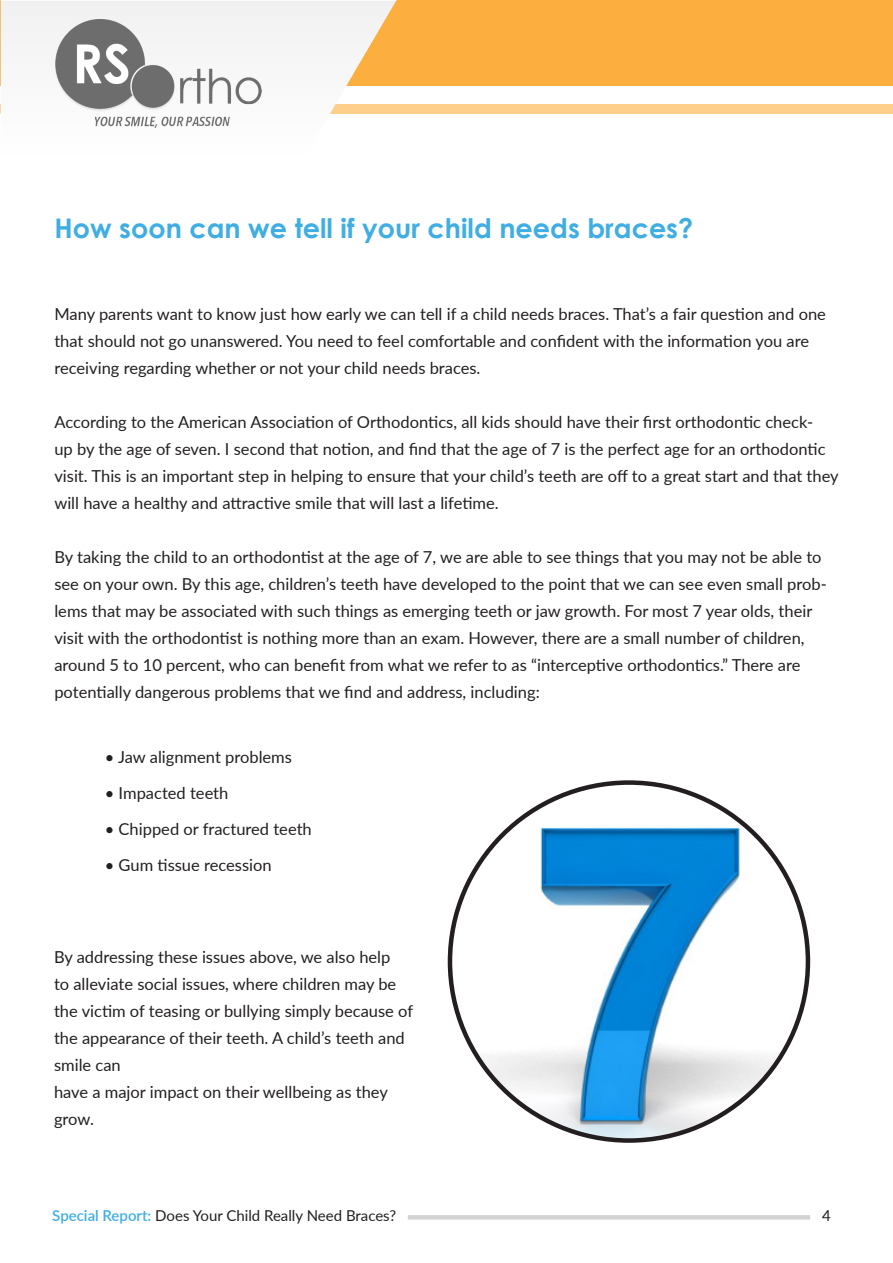
<style>
.page{position:relative;width:893px;height:1263px;background:#fff}
.page>*{position:absolute;margin:0;border:0;box-sizing:border-box;transform-origin:0 0}
.t1{font:700 27px "Century Gothic";color:#40aee3}
.t2{font:16.5px/27px "Lato";color:#231f20}
.t3{font:15px "Lato";color:#231f20}
.s1{font-weight:600;color:#40aee3}
</style>
<div class="page">
<div style="left:1px;top:0;width:892px;height:85px;background:#fcaf3f"></div>
<div style="left:1px;top:104px;width:892px;height:9px;background:#fdcf8b"></div>
<svg style="left:1px;top:1px;width:396px;height:113px"></svg>
<img style="left:54px;top:20px;width:207px;height:108px">
<hr style="left:408px;top:1215px;width:402px;height:4px;background:#d3d3d3">
<img style="left:450px;top:782px;width:358px;height:358px;border-radius:179px">
<p class="t1" style="left:54px;top:208px;width:640px">How soon can we tell if your child needs braces?</p>
<p class="t2" style="left:54px;top:300px;width:773px">Many parents want to know just how early we can tell if a child needs braces. That’s a fair question and one that should not go unanswered. You need to feel comfortable and confident with the information you are receiving regarding whether or not your child needs braces.</p>
<p class="t2" style="left:54px;top:408px;width:786px">According to the American Association of Orthodontics, all kids should have their first orthodontic check-<br>up by the age of seven. I second that notion, and find that the age of 7 is the perfect age for an orthodontic visit. This is an important step in helping to ensure that your child’s teeth are off to a great start and that they will have a healthy and attractive smile that will last a lifetime.</p>
<p class="t2" style="left:54px;top:543px;width:774px">By taking the child to an orthodontist at the age of 7, we are able to see things that you may not be able to see on your own. By this age, children’s teeth have developed to the point that we can see even small prob&shy;lems that may be associated with such things as emerging teeth or jaw growth. For most 7 year olds, their visit with the orthodontist is nothing more than an exam. However, there are a small number of children, around 5 to 10 percent, who can benefit from what we refer to as “interceptive orthodontics.” There are potentially dangerous problems that we find and address, including:</p>
<p class="t2" style="left:105px;top:743px;width:189px">• Jaw alignment problems</p>
<p class="t2" style="left:105px;top:779px;width:125px">• Impacted teeth</p>
<p class="t2" style="left:105px;top:815px;width:208px">• Chipped or fractured teeth</p>
<p class="t2" style="left:105px;top:851px;width:168px">• Gum tissue recession</p>
<p class="t2" style="left:54px;top:943px;width:361px">By addressing these issues above, we also help<br>to alleviate social issues, where children may be the victim of teasing or bullying simply because of the appearance of their teeth. A child’s teeth and smile can</p>
<p class="t2" style="left:54px;top:1078px;width:335px">have a major impact on their wellbeing as they grow.</p>
<p class="t3" style="left:52px;top:1205px;width:345px"><span class="s1">Special Report:</span> Does Your Child Really Need Braces?</p>
<p class="t3" style="left:822px;top:1205px;width:10px">4</p>
</div>
